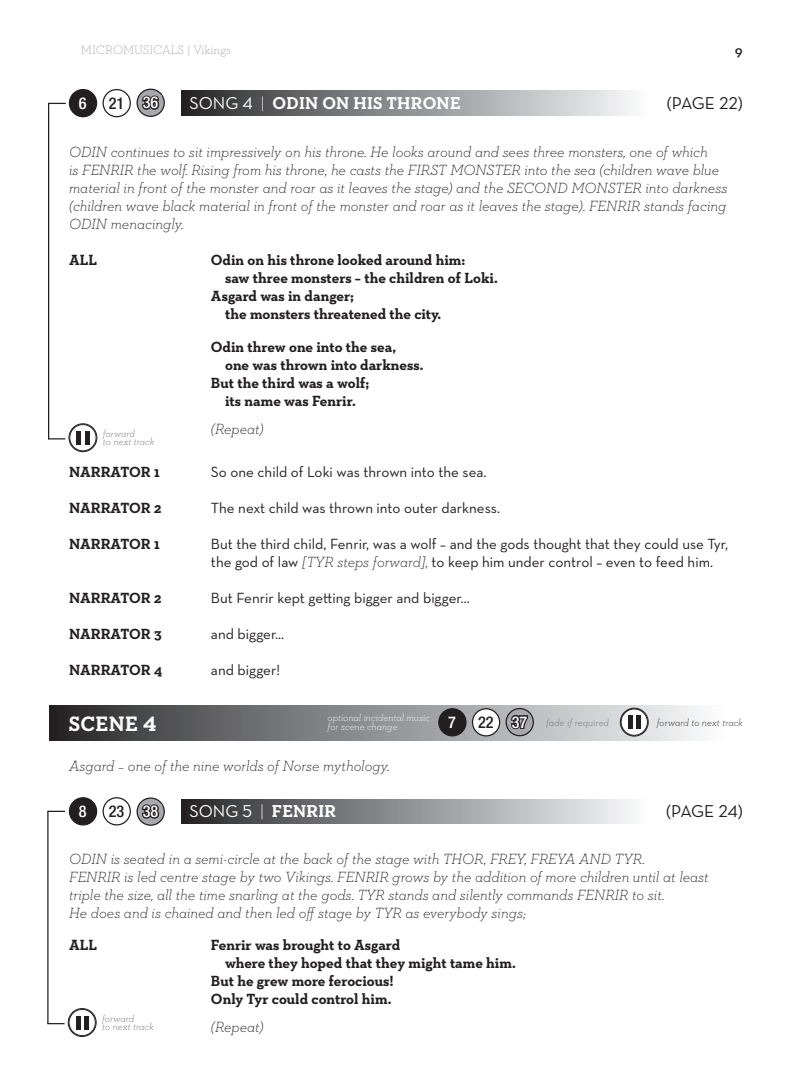
<style>
.page{position:relative;width:812px;height:1081px;background:#fff}
.page>*{position:absolute;margin:0;border:0;box-sizing:border-box;transform-origin:0 0}
.t1{font:700 21.25px "Neutraface Slab Text";letter-spacing:.01em;color:#fff}
.t2{font:700 17.5px "Neutraface Slab Text";letter-spacing:.01em;color:#fff}
.t3{font:17.5px "Neutraface Text";letter-spacing:-.035em;color:#231f20}
.t4{font:500 condensed 16.25px "Helvetica Neue";color:#fff}
.t5{font:500 condensed 16.25px "Helvetica Neue";color:#231f20}
.t6{font:italic 300 15px/18px "Neutraface Slab Text";letter-spacing:-.005em;color:#231f20}
.t7{font:700 15px "Neutraface Slab Text";color:#231f20}
.t8{font:15px/18px "Neutraface Text";color:#231f20}
.t9{font:300 12.5px "Neutraface Slab Text";letter-spacing:-.005em;color:#a8a9ad}
.t10{font:italic 300 10px/8.8px "Neutraface Slab Text";letter-spacing:-.005em;color:#fff}
.t11{font:italic 300 10px/8.8px "Neutraface Slab Text";letter-spacing:-.02em;color:#6c6d70}
.t12{font:italic 300 10px "Neutraface Slab Text";color:#6b6b6e}
.t13{font:italic 300 10px "Neutraface Slab Text";letter-spacing:-.02em;color:#231f20}
.s1{font-family:"Neutraface Text";font-weight:400}
.s2{font-weight:300}
.s3{font-family:"Neutraface Slab Text";font-weight:300;font-style:italic}
.s4{font-family:"Helvetica Neue";font-weight:500;font-style:normal;font-stretch:condensed;font-size:16.25px;color:#231f20}
.s5{font-family:"Helvetica Neue";font-weight:500;font-style:normal;font-stretch:condensed;font-size:16.25px;color:#fff}
</style>
<div class="page">
<div style="left:181px;top:91px;width:466px;height:25px;background:linear-gradient(to right,#2a2a2d,#f9fbfd)"></div>
<div style="left:69px;top:90px;width:28px;height:27px;background:#231f20;border-radius:50%"></div>
<div style="left:69px;top:89px;width:28px;height:28px;border:1px solid #231f20;border-radius:50%"></div>
<svg style="left:103px;top:90px;width:27px;height:27px"></svg>
<div style="left:102px;top:89px;width:29px;height:28px;border:1px solid #231f20;border-radius:50%"></div>
<div style="left:106px;top:96px;width:21px;height:13px;background:#fff"></div>
<div style="left:50px;top:705px;width:673px;height:35px;background:linear-gradient(to right,#2c2c2e,#f3f4f7)"></div>
<div style="left:181px;top:799px;width:466px;height:25px;background:linear-gradient(to right,#2a2a2d,#f9fbfd)"></div>
<div style="left:69px;top:798px;width:28px;height:27px;background:#231f20;border-radius:50%"></div>
<div style="left:69px;top:797px;width:28px;height:28px;border:1px solid #231f20;border-radius:50%"></div>
<svg style="left:103px;top:798px;width:27px;height:27px"></svg>
<div style="left:102px;top:797px;width:29px;height:28px;border:1px solid #231f20;border-radius:50%"></div>
<div style="left:106px;top:804px;width:21px;height:13px;background:#fff"></div>
<svg style="left:137px;top:798px;width:27px;height:27px"></svg>
<div style="left:136px;top:797px;width:29px;height:29px;border:1px solid #231f20;border-radius:50%"></div>
<div style="left:140px;top:804px;width:21px;height:13px;background:#a8a9ad"></div>
<svg style="left:141px;top:803px;width:19px;height:17px"></svg>
<svg style="left:137px;top:89px;width:27px;height:27px"></svg>
<div style="left:136px;top:89px;width:29px;height:28px;border:1px solid #231f20;border-radius:50%"></div>
<div style="left:140px;top:96px;width:21px;height:12px;background:#a8a9ad"></div>
<svg style="left:141px;top:94px;width:19px;height:18px"></svg>
<hr style="left:48px;top:103px;width:1px;height:336px;background:#231f20">
<svg style="left:49px;top:103px;width:17px;height:1px"></svg>
<svg style="left:49px;top:438px;width:16px;height:1px"></svg>
<svg style="left:69px;top:424px;width:27px;height:27px"></svg>
<div style="left:69px;top:423px;width:28px;height:29px;border:1px solid #231f20;border-radius:50%"></div>
<div style="left:70px;top:424px;width:26px;height:27px;border:1px solid #231f20;border-radius:50%"></div>
<hr style="left:77px;top:431px;width:4px;height:14px;background:#231f20">
<hr style="left:85px;top:431px;width:4px;height:14px;background:#231f20">
<div style="left:439px;top:709px;width:27px;height:27px;background:#231f20;border-radius:50%"></div>
<div style="left:438px;top:708px;width:28px;height:28px;border:1px solid #231f20;border-radius:50%"></div>
<svg style="left:472px;top:709px;width:27px;height:27px"></svg>
<div style="left:472px;top:708px;width:28px;height:28px;border:1px solid #231f20;border-radius:50%"></div>
<div style="left:475px;top:715px;width:21px;height:13px;background:#fff"></div>
<svg style="left:506px;top:708px;width:27px;height:27px"></svg>
<div style="left:505px;top:708px;width:29px;height:28px;border:1px solid #231f20;border-radius:50%"></div>
<svg style="left:509px;top:713px;width:21px;height:17px"></svg>
<svg style="left:620px;top:708px;width:27px;height:27px"></svg>
<div style="left:620px;top:708px;width:28px;height:28px;border:1px solid #231f20;border-radius:50%"></div>
<div style="left:620px;top:709px;width:27px;height:26px;border:1px solid #231f20;border-radius:50%"></div>
<hr style="left:628px;top:715px;width:4px;height:14px;background:#231f20">
<hr style="left:636px;top:715px;width:4px;height:14px;background:#231f20">
<hr style="left:47px;top:811px;width:1px;height:213px;background:#231f20">
<svg style="left:48px;top:811px;width:17px;height:1px"></svg>
<svg style="left:47px;top:1023px;width:18px;height:1px"></svg>
<svg style="left:69px;top:1009px;width:27px;height:27px"></svg>
<div style="left:68px;top:1008px;width:28px;height:28px;border:1px solid #231f20;border-radius:50%"></div>
<div style="left:69px;top:1009px;width:26px;height:27px;border:1px solid #231f20;border-radius:50%"></div>
<hr style="left:76px;top:1015px;width:4px;height:14px;background:#231f20">
<div style="left:84px;top:1015px;width:5px;height:14px;background:#231f20"></div>
<p class="t9" style="left:81px;top:42px;width:152px">MICROMUSICALS | Vikings</p>
<p class="t4" style="left:79px;top:93px;width:9px">6</p>
<p class="t5" style="left:109px;top:93px;width:17px">21</p>
<p class="t2" style="left:189px;top:92px;width:273px"><span class="s1">SONG 4</span> <span class="s2">|</span> ODIN ON HIS THRONE</p>
<p class="t3" style="left:666px;top:92px;width:77px">(Pag e 22)</p>
<p class="t6" style="left:69px;top:143px;width:640px">ODIN continues to sit impressively on his throne. He looks around and sees three monsters, one of which is FENRIR</p>
<p class="t4" style="left:143px;top:93px;width:17px">36</p>
<p class="t6" style="left:69px;top:161px;width:659px;text-indent:68px">the wolf. Rising from his throne, he casts the FIRST MONSTER into the sea (children wave blue material in front of the monster and roar as it leaves the stage) and the SECOND MONSTER into darkness (children wave black material in front of the monster and roar as it leaves the stage). FENRIR</p>
<p class="t6" style="left:644px;top:197px;width:84px">stands facing</p>
<p class="t6" style="left:69px;top:215px;width:116px">ODIN menacingly.</p>
<p class="t7" style="left:69px;top:251px;width:30px">ALL</p>
<p class="t7" style="left:211px;top:251px;width:256px">Odin on his throne looked around him:</p>
<p class="t7" style="left:225px;top:269px;width:274px">saw three monsters – the children of Loki.</p>
<p class="t7" style="left:211px;top:287px;width:144px">Asgard was in danger;</p>
<p class="t7" style="left:225px;top:305px;width:217px">the monsters threatened the city.</p>
<p class="t7" style="left:211px;top:338px;width:186px">Odin threw one into the sea,</p>
<p class="t7" style="left:225px;top:356px;width:200px">one was thrown into darkness.</p>
<p class="t7" style="left:211px;top:374px;width:160px">But the third was a wolf;</p>
<p class="t7" style="left:225px;top:392px;width:132px">its name was Fenrir.</p>
<p class="t6" style="left:211px;top:420px;width:54px">(Repeat)</p>
<p class="t7" style="left:69px;top:463px;width:92px">NARRATOR 1</p>
<p class="t8" style="left:211px;top:463px;width:277px">So one child of Loki was thrown into the sea.</p>
<p class="t7" style="left:69px;top:499px;width:94px">NARRATOR 2</p>
<p class="t8" style="left:211px;top:499px;width:290px">The next child was thrown into outer darkness.</p>
<p class="t7" style="left:69px;top:535px;width:92px">NARRATOR 1</p>
<p class="t8" style="left:211px;top:535px;width:518px">But the third child, Fenrir, was a wolf – and the gods thought that they could use Tyr, the god of law <span class="s3">[TYR steps forward],</span> to keep him under control – even to feed him.</p>
<p class="t7" style="left:69px;top:589px;width:94px">NARRATOR 2</p>
<p class="t8" style="left:211px;top:589px;width:260px">But Fenrir kept getting bigger and bigger...</p>
<p class="t7" style="left:69px;top:625px;width:94px">NARRATOR 3</p>
<p class="t8" style="left:211px;top:625px;width:75px">and bigger...</p>
<p class="t7" style="left:69px;top:661px;width:94px">NARRATOR 4</p>
<p class="t8" style="left:211px;top:661px;width:71px">and bigger!</p>
<h1 class="t1" style="left:69px;top:710px;width:89px">SCENE 4</h1>
<p class="t11" style="left:103px;top:429px;width:53px">forward<br>to next track</p>
<p class="t10" style="left:327px;top:713px;width:104px">optional incidental music for scene change</p>
<p class="t13" style="left:656px;top:717px;width:87px">forward to next track</p>
<p class="t4" style="left:448px;top:712px;width:9px">7</p>
<p class="t12" style="left:478px;top:717px;width:132px"><span class="s4">22</span> <span class="s5">37</span> fade if required</p>
<p class="t6" style="left:69px;top:757px;width:322px">Asgard – one of the nine worlds of Norse mythology.</p>
<p class="t4" style="left:79px;top:801px;width:9px">8</p>
<p class="t5" style="left:109px;top:801px;width:17px">23</p>
<p class="t2" style="left:189px;top:800px;width:148px"><span class="s1">SONG 5</span> <span class="s2">|</span> FENRIR</p>
<p class="t3" style="left:666px;top:800px;width:78px">(Pag e 24)</p>
<p class="t4" style="left:143px;top:801px;width:17px">38</p>
<p class="t6" style="left:69px;top:849px;width:577px">ODIN is seated in a semi-circle at the back of the stage with THOR, FREY, FREYA AND TYR.<br>FENRIR</p>
<p class="t6" style="left:69px;top:867px;width:641px;text-indent:323px">grows by the addition of more children until at least triple the size, all the time snarling at the gods. TYR stands and silently commands FENRIR</p>
<p class="t6" style="left:124px;top:867px;width:231px">is led centre stage by two Vikings. FENRIR</p>
<p class="t6" style="left:632px;top:885px;width:34px">to sit.</p>
<p class="t6" style="left:69px;top:903px;width:459px">He does and is chained and then led off stage by TYR as everybody sings;</p>
<p class="t7" style="left:69px;top:935px;width:30px">ALL</p>
<p class="t7" style="left:211px;top:935px;width:191px">Fenrir was brought to Asgard</p>
<p class="t7" style="left:225px;top:953px;width:292px">where they hoped that they might tame him.</p>
<p class="t7" style="left:211px;top:971px;width:184px">But he grew more ferocious!</p>
<p class="t7" style="left:211px;top:989px;width:182px">Only Tyr could control him.</p>
<p class="t6" style="left:211px;top:1017px;width:54px">(Repeat)</p>
<p class="t11" style="left:102px;top:1013px;width:53px">forward<br>to next track</p>
</div>
